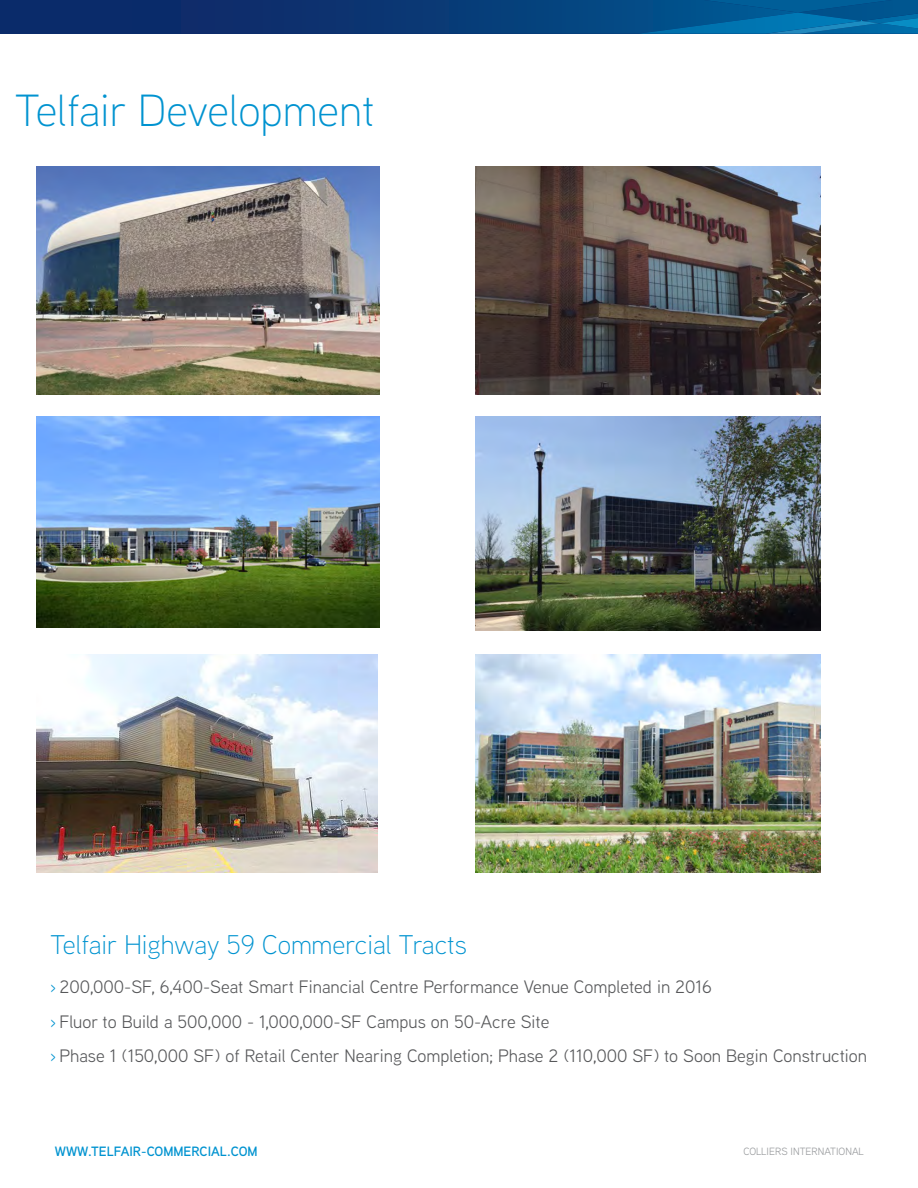
<style>
.page{position:relative;width:918px;height:1188px;background:#fff}
.page>*{position:absolute;margin:0;border:0;box-sizing:border-box;transform-origin:0 0}
.Aaux_Headline{font:300 45px "Aaux Next";color:#0093d0}
.Aaux_Headline-2{font:300 27px "Aaux Next";color:#0093d0}
.t1{font:18px "Aaux Next";color:#57585a}
.Body{font:600 13.5px "Aaux Next";color:#0093d0}
.t2{font:10.5px "Aaux Next";color:#97999c}
.s1{color:#0093d0}
</style>
<div class="page">
<div style="left:0;top:0;width:918px;height:34px;background:#0a2b6a"></div>
<svg style="left:384px;top:0;width:534px;height:34px;background:#04508b"></svg>
<img style="left:798px;top:12px;width:64px;height:9px">
<img style="left:37px;top:167px;width:342px;height:227px">
<img style="left:475px;top:654px;width:346px;height:219px">
<img style="left:37px;top:654px;width:341px;height:219px">
<img style="left:475px;top:167px;width:346px;height:227px">
<img style="left:37px;top:417px;width:342px;height:211px">
<img style="left:475px;top:417px;width:346px;height:214px">
<p class="Aaux_Headline" style="left:15px;top:81px;width:361px">Telfair Development</p>
<p class="Aaux_Headline-2" style="left:50px;top:927px;width:418px">Telfair Highway 59 Commercial Tracts</p>
<p class="t1" style="left:50px;top:975px;width:663px"><span class="s1">›</span> 200,000-SF, 6,400-Seat Smart Financial Centre Performance Venue Completed in 2016</p>
<p class="t1" style="left:50px;top:1009px;width:500px"><span class="s1">›</span> Fluor to Build a 500,000 - 1,000,000-SF Campus on 50-Acre Site</p>
<p class="t1" style="left:50px;top:1044px;width:818px"><span class="s1">›</span> Phase 1 (150,000 SF) of Retail Center Nearing Completion; Phase 2 (110,000 SF) to Soon Begin Construction</p>
<p class="Body" style="left:55px;top:1142px;width:204px">WWW.TELFAIR-COMMERCIAL.COM</p>
<p class="t2" style="left:743px;top:1144px;width:122px">COLLIERS INTERNATIONAL</p>
</div>
